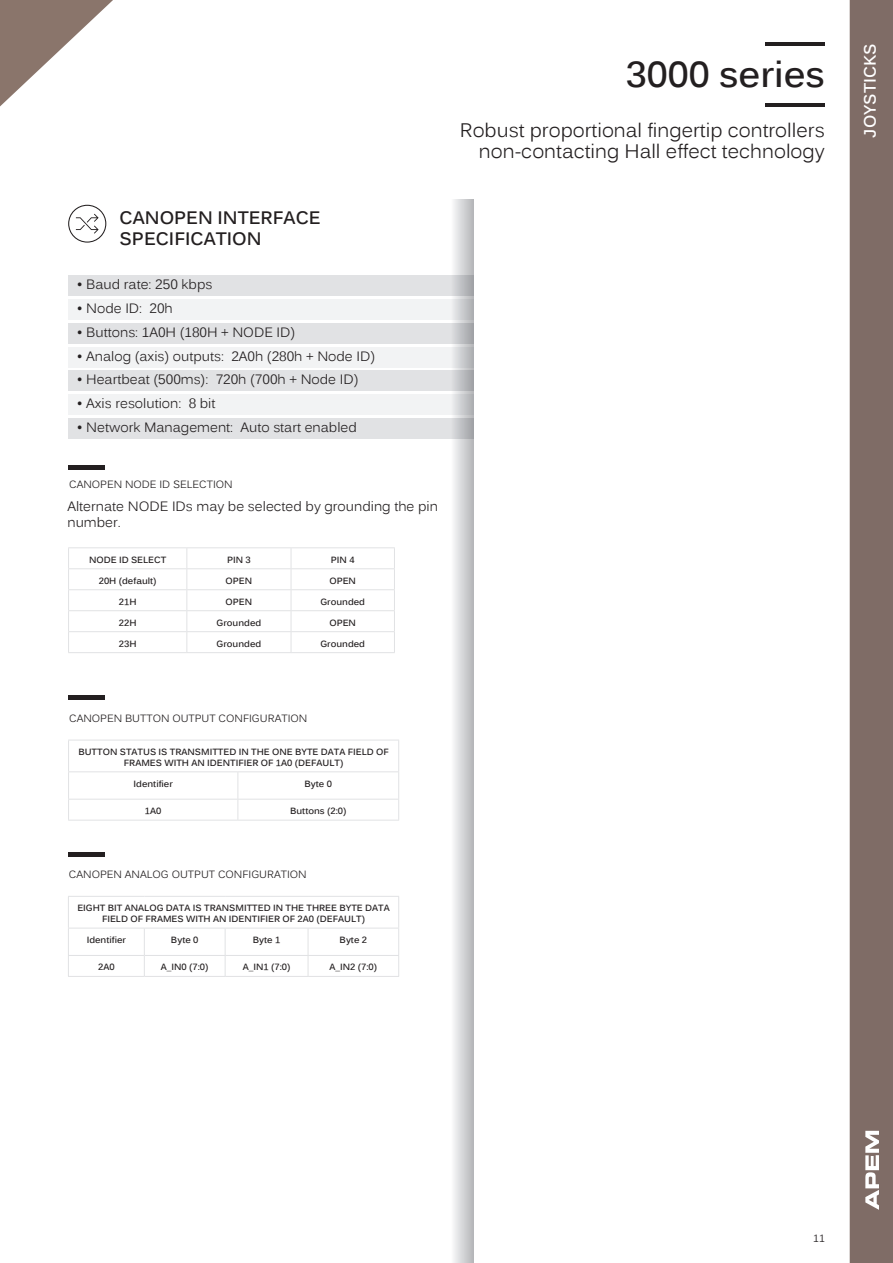
<style>
.page{position:relative;width:893px;height:1263px;background:#fff}
.page>*{position:absolute;margin:0;border:0;box-sizing:border-box;transform-origin:0 0}
.t1{font:700 36px "Kalinga";color:#231f20}
.t2{font:19.5px "Kalinga";color:#231f20}
.t3{font:700 18px "Kalinga";color:#231f20}
.t4{font:700 16.5px "Kalinga";color:#fff}
.texte_ombré_5{font:13.5px/16.2px "Kalinga";color:#231f20}
.texte_ombré_12{font:13.5px "Kalinga";color:#231f20}
.t5{font:10.5px "Kalinga";color:#231f20}
.t6{font:700 9px/10.8px "Kalinga";color:#231f20;text-align:center}
</style>
<div class="page">
<hr style="left:68px;top:547px;width:119px;height:1px;background:#e1e2e4">
<hr style="left:187px;top:547px;width:104px;height:1px;background:#e1e2e4">
<hr style="left:291px;top:547px;width:104px;height:1px;background:#e1e2e4">
<hr style="left:68px;top:568px;width:119px;height:1px;background:#e1e2e4">
<hr style="left:187px;top:568px;width:104px;height:1px;background:#e1e2e4">
<hr style="left:291px;top:568px;width:104px;height:1px;background:#e1e2e4">
<hr style="left:68px;top:589px;width:119px;height:1px;background:#e1e2e4">
<hr style="left:187px;top:589px;width:104px;height:1px;background:#e1e2e4">
<hr style="left:291px;top:589px;width:104px;height:1px;background:#e1e2e4">
<hr style="left:68px;top:610px;width:119px;height:1px;background:#e1e2e4">
<hr style="left:187px;top:610px;width:104px;height:1px;background:#e1e2e4">
<hr style="left:291px;top:610px;width:104px;height:1px;background:#e1e2e4">
<hr style="left:68px;top:631px;width:119px;height:1px;background:#e1e2e4">
<svg style="left:68px;top:548px;width:1px;height:104px"></svg>
<hr style="left:187px;top:631px;width:104px;height:1px;background:#e1e2e4">
<svg style="left:186px;top:548px;width:1px;height:104px"></svg>
<hr style="left:291px;top:631px;width:104px;height:1px;background:#e1e2e4">
<svg style="left:291px;top:548px;width:1px;height:104px"></svg>
<svg style="left:394px;top:548px;width:1px;height:104px"></svg>
<hr style="left:68px;top:652px;width:119px;height:1px;background:#e1e2e4">
<hr style="left:187px;top:652px;width:104px;height:1px;background:#e1e2e4">
<hr style="left:291px;top:652px;width:104px;height:1px;background:#e1e2e4">
<hr style="left:68px;top:696px;width:36px;height:4px;background:#231f20">
<hr style="left:68px;top:740px;width:170px;height:1px;background:#e1e2e4">
<hr style="left:68px;top:740px;width:1px;height:31px;background:#e1e2e4">
<hr style="left:238px;top:740px;width:161px;height:1px;background:#e1e2e4">
<hr style="left:398px;top:740px;width:1px;height:31px;background:#e1e2e4">
<hr style="left:68px;top:771px;width:170px;height:1px;background:#e1e2e4">
<hr style="left:238px;top:771px;width:161px;height:1px;background:#e1e2e4">
<hr style="left:68px;top:799px;width:170px;height:1px;background:#e1e2e4">
<svg style="left:68px;top:772px;width:1px;height:48px"></svg>
<hr style="left:238px;top:799px;width:161px;height:1px;background:#e1e2e4">
<svg style="left:237px;top:772px;width:1px;height:48px"></svg>
<svg style="left:398px;top:772px;width:1px;height:48px"></svg>
<hr style="left:68px;top:820px;width:170px;height:1px;background:#e1e2e4">
<hr style="left:238px;top:820px;width:161px;height:1px;background:#e1e2e4">
<hr style="left:68px;top:852px;width:36px;height:4px;background:#231f20">
<hr style="left:68px;top:896px;width:76px;height:1px;background:#e1e2e4">
<hr style="left:68px;top:897px;width:1px;height:31px;background:#e1e2e4">
<hr style="left:144px;top:896px;width:81px;height:1px;background:#e1e2e4">
<hr style="left:225px;top:896px;width:83px;height:1px;background:#e1e2e4">
<hr style="left:308px;top:896px;width:91px;height:1px;background:#e1e2e4">
<hr style="left:398px;top:897px;width:1px;height:31px;background:#e1e2e4">
<hr style="left:68px;top:928px;width:76px;height:1px;background:#e1e2e4">
<hr style="left:144px;top:928px;width:81px;height:1px;background:#e1e2e4">
<hr style="left:225px;top:928px;width:83px;height:1px;background:#e1e2e4">
<hr style="left:308px;top:928px;width:91px;height:1px;background:#e1e2e4">
<hr style="left:68px;top:955px;width:76px;height:1px;background:#e1e2e4">
<svg style="left:68px;top:929px;width:1px;height:47px"></svg>
<hr style="left:144px;top:955px;width:81px;height:1px;background:#e1e2e4">
<svg style="left:144px;top:929px;width:1px;height:47px"></svg>
<hr style="left:225px;top:955px;width:83px;height:1px;background:#e1e2e4">
<svg style="left:225px;top:929px;width:1px;height:47px"></svg>
<hr style="left:308px;top:955px;width:91px;height:1px;background:#e1e2e4">
<svg style="left:308px;top:929px;width:1px;height:47px"></svg>
<svg style="left:398px;top:929px;width:1px;height:47px"></svg>
<hr style="left:68px;top:976px;width:76px;height:1px;background:#e1e2e4">
<hr style="left:144px;top:976px;width:81px;height:1px;background:#e1e2e4">
<hr style="left:225px;top:976px;width:83px;height:1px;background:#e1e2e4">
<hr style="left:308px;top:976px;width:91px;height:1px;background:#e1e2e4">
<svg style="left:68px;top:205px;width:38px;height:38px"></svg>
<div style="left:68px;top:276px;width:406px;height:20px;background:#e1e2e4"></div>
<div style="left:68px;top:300px;width:406px;height:20px;background:#f2f3f4"></div>
<div style="left:68px;top:323px;width:406px;height:20px;background:#e1e2e4"></div>
<div style="left:68px;top:347px;width:406px;height:20px;background:#f2f3f4"></div>
<div style="left:68px;top:371px;width:406px;height:20px;background:#e1e2e4"></div>
<div style="left:68px;top:395px;width:406px;height:20px;background:#f2f3f4"></div>
<div style="left:68px;top:418px;width:406px;height:20px;background:#e1e2e4"></div>
<svg style="left:450px;top:199px;width:24px;height:1064px"></svg>
<hr style="left:68px;top:465px;width:36px;height:4px;background:#231f20">
<hr style="left:766px;top:103px;width:59px;height:3px;background:#231f20">
<hr style="left:766px;top:43px;width:59px;height:3px;background:#231f20">
<div style="left:850px;top:0;width:43px;height:1263px;background:#7f6c66"></div>
<svg style="left:0;top:0;width:113px;height:106px"></svg>
<svg style="left:865px;top:1131px;width:14px;height:79px"></svg>
<p class="t3" style="left:120px;top:206px;width:203px">CANOPEN INTERFACE</p>
<p class="t3" style="left:120px;top:227px;width:144px">SPECIFICATION</p>
<p class="texte_ombré_12" style="left:77px;top:276px;width:137px">• Baud rate: 250 kbps</p>
<p class="texte_ombré_5" style="left:77px;top:301px;width:98px">• Node ID: 20h</p>
<p class="texte_ombré_12" style="left:77px;top:323px;width:220px">• Buttons: 1A0H (180H + NODE ID)</p>
<p class="texte_ombré_5" style="left:77px;top:349px;width:300px">• Analog (axis) outputs: 2A0h (280h + Node ID)</p>
<p class="texte_ombré_12" style="left:77px;top:371px;width:283px">• Heartbeat (500ms): 720h (700h + Node ID)</p>
<p class="texte_ombré_5" style="left:77px;top:396px;width:140px">• Axis resolution: 8 bit</p>
<p class="texte_ombré_12" style="left:77px;top:418px;width:282px">• Network Management: Auto start enabled</p>
<p class="t5" style="left:69px;top:477px;width:165px">CANOPEN NODE ID SELECTION</p>
<p class="texte_ombré_5" style="left:67px;top:499px;width:372px">Alternate NODE IDs may be selected by grounding the pin number.</p>
<p class="t6" style="left:89px;top:555px;width:79px">NODE ID SELECT</p>
<p class="t6" style="left:227px;top:555px;width:25px">PIN 3</p>
<p class="t6" style="left:331px;top:555px;width:25px">PIN 4</p>
<p class="t6" style="left:99px;top:576px;width:59px">20H (default)</p>
<p class="t6" style="left:226px;top:576px;width:28px">OPEN</p>
<p class="t6" style="left:329px;top:576px;width:28px">OPEN</p>
<p class="t6" style="left:119px;top:597px;width:19px">21H</p>
<p class="t6" style="left:226px;top:597px;width:28px">OPEN</p>
<p class="t6" style="left:320px;top:597px;width:46px">Grounded</p>
<p class="t6" style="left:119px;top:618px;width:19px">22H</p>
<p class="t6" style="left:217px;top:618px;width:46px">Grounded</p>
<p class="t6" style="left:329px;top:618px;width:28px">OPEN</p>
<p class="t6" style="left:119px;top:639px;width:19px">23H</p>
<p class="t6" style="left:217px;top:639px;width:46px">Grounded</p>
<p class="t6" style="left:320px;top:639px;width:46px">Grounded</p>
<p class="t1" style="left:626px;top:51px;width:201px">3000 series</p>
<p class="t2" style="left:460px;top:118px;width:366px">Robust proportional fingertip controllers</p>
<p class="t2" style="left:479px;top:139px;width:347px">non-contacting Hall effect technology</p>
<p class="t5" style="left:69px;top:711px;width:240px">CANOPEN BUTTON OUTPUT CONFIGURATION</p>
<p class="t6" style="left:78px;top:747px;width:312px">BUTTON STATUS IS TRANSMITTED IN THE ONE BYTE DATA FIELD OF<br>FRAMES WITH AN IDENTIFIER OF 1A0 (DEFAULT)</p>
<p class="t6" style="left:134px;top:779px;width:41px">Identifier</p>
<p class="t6" style="left:305px;top:779px;width:29px">Byte 0</p>
<p class="t6" style="left:145px;top:806px;width:18px">1A0</p>
<p class="t6" style="left:290px;top:806px;width:58px">Buttons (2:0)</p>
<p class="t5" style="left:69px;top:867px;width:239px">CANOPEN ANALOG OUTPUT CONFIGURATION</p>
<p class="t6" style="left:77px;top:903px;width:314px">EIGHT BIT ANALOG DATA IS TRANSMITTED IN THE THREE BYTE DATA<br>FIELD OF FRAMES WITH AN IDENTIFIER OF 2A0 (DEFAULT)</p>
<p class="t6" style="left:87px;top:935px;width:41px">Identifier</p>
<p class="t6" style="left:171px;top:935px;width:29px">Byte 0</p>
<p class="t6" style="left:253px;top:935px;width:29px">Byte 1</p>
<p class="t6" style="left:340px;top:935px;width:29px">Byte 2</p>
<p class="t6" style="left:98px;top:963px;width:18px">2A0</p>
<p class="t6" style="left:161px;top:963px;width:49px">A_IN0 (7:0)</p>
<p class="t6" style="left:243px;top:963px;width:49px">A_IN1 (7:0)</p>
<p class="t6" style="left:329px;top:963px;width:49px">A_IN2 (7:0)</p>
<h3 class="t4" style="left:859px;top:138px;width:96px;rotate:-90deg">JOYSTICKS</h3>
<p class="t5" style="left:813px;top:1231px;width:13px">11</p>
</div>
